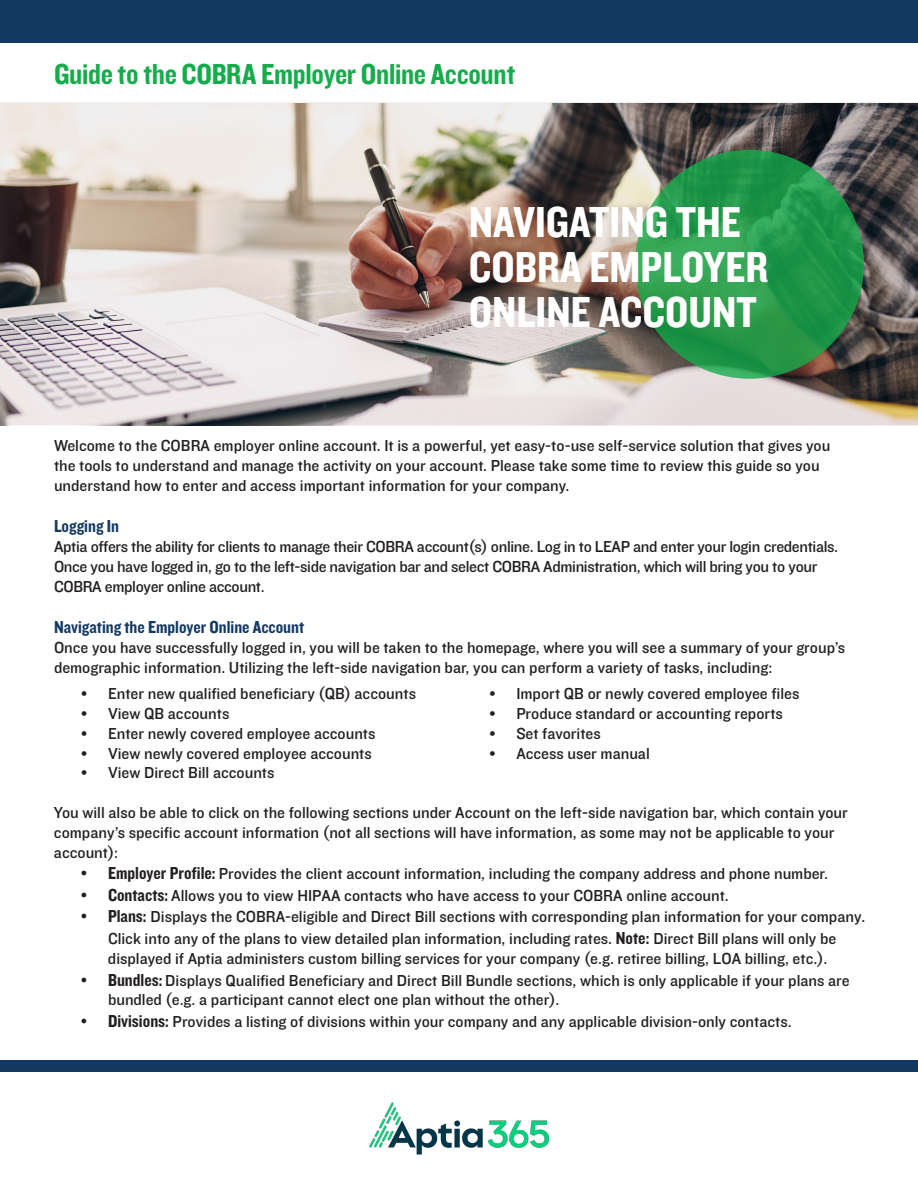
<style>
.page{position:relative;width:918px;height:1188px;background:#fff}
.page>*{position:absolute;margin:0;border:0;box-sizing:border-box;transform-origin:0 0}
.t1{font:45px/45px "Knockout 50 Welterweight";color:#fff}
.t2{font:30px "Knockout 50 Welterweight";letter-spacing:-.01em;color:#15ac4b}
.t3{font:18px "Knockout 50 Welterweight";color:#133963}
.t4{font:16.5px/19.8px "Knockout 31 Junior Middlewt";color:#231f20}
.t5{font:16.5px/19.5px "Knockout 31 Junior Middlewt";letter-spacing:-.02em;color:#231f20}
.s1{font-family:"Knockout 50 Welterweight";font-size:18px}
</style>
<div class="page">
<img style="left:0;top:103px;width:918px;height:322px">
<div style="left:0;top:1060px;width:917px;height:12px;background:#133963"></div>
<div style="left:0;top:0;width:918px;height:43px;background:#133963"></div>
<svg style="left:635px;top:150px;width:229px;height:229px;background:#259a4c"></svg>
<img style="left:369px;top:1102px;width:181px;height:53px">
<h2 class="t2" style="left:54px;top:54px;width:463px">Guide to the COBRA Employer Online Account</h2>
<h1 class="t1" style="left:469px;top:198px;width:301px">NAVIGATING THE<br>COBRA EMPLOYER<br>ONLINE ACCOUNT</h1>
<p class="t4" style="left:54px;top:435px;width:778px">Welcome to the COBRA employer online account. It is a powerful, yet easy-to-use self-service solution that gives you the tools to understand and manage the activity on your account. Please take some time to review this guide so you understand how to enter and access important information for your company.</p>
<p class="t3" style="left:54px;top:514px;width:66px">Logging In</p>
<p class="t5" style="left:54px;top:536px;width:786px">Aptia offers the ability for clients to manage their COBRA account(s) online. Log in to LEAP and enter your login credentials.<br>Once you have logged in, go to the left-side navigation bar and select COBRA Administration, which will bring you to your<br>COBRA employer online account.</p>
<p class="t3" style="left:54px;top:615px;width:252px">Navigating the Employer Online Account</p>
<p class="t4" style="left:54px;top:637px;width:793px">Once you have successfully logged in, you will be taken to the homepage, where you will see a summary of your group’s demographic information. Utilizing the left-side navigation bar, you can perform a variety of tasks, including:</p>
<p class="t4" style="left:81px;top:683px;width:337px">• Enter new qualified beneficiary (QB) accounts</p>
<p class="t4" style="left:81px;top:703px;width:150px">• View QB accounts</p>
<p class="t4" style="left:81px;top:723px;width:296px">• Enter newly covered employee accounts</p>
<p class="t4" style="left:81px;top:742px;width:292px">• View newly covered employee accounts</p>
<p class="t4" style="left:81px;top:762px;width:195px">• View Direct Bill accounts</p>
<p class="t4" style="left:489px;top:683px;width:312px">• Import QB or newly covered employee files</p>
<p class="t4" style="left:489px;top:703px;width:295px">• Produce standard or accounting reports</p>
<p class="t4" style="left:489px;top:723px;width:113px">• Set favorites</p>
<p class="t4" style="left:489px;top:742px;width:162px">• Access user manual</p>
<p class="t4" style="left:54px;top:802px;width:795px">You will also be able to click on the following sections under Account on the left-side navigation bar, which contain your company’s specific account information (not all sections will have information, as some may not be applicable to your account):</p>
<p class="t4" style="left:81px;top:863px;width:749px"><span class="s1">• Employer Profile:</span> Provides the client account information, including the company address and phone number.</p>
<p class="t4" style="left:81px;top:885px;width:649px"><span class="s1">• Contacts:</span> Allows you to view HIPAA contacts who have access to your COBRA online account.</p>
<p class="t4" style="left:108px;top:906px;width:759px;line-height:20.7px;text-indent:-27px"><span class="s1">• Plans:</span> Displays the COBRA-eligible and Direct Bill sections with corresponding plan information for your company.<br>Click into any of the plans to view detailed plan information, including rates. <span class="s1">Note:</span> Direct Bill plans will only be displayed if Aptia administers custom billing services for your company (e.g. retiree billing, LOA billing, etc.).</p>
<p class="t4" style="left:108px;top:969px;width:743px;text-indent:-27px"><span class="s1">• Bundles:</span> Displays Qualified Beneficiary and Direct Bill Bundle sections, which is only applicable if your plans are bundled (e.g. a participant cannot elect one plan without the other).</p>
<p class="t4" style="left:81px;top:1011px;width:712px"><span class="s1">• Divisions:</span> Provides a listing of divisions within your company and any applicable division-only contacts.</p>
</div>
